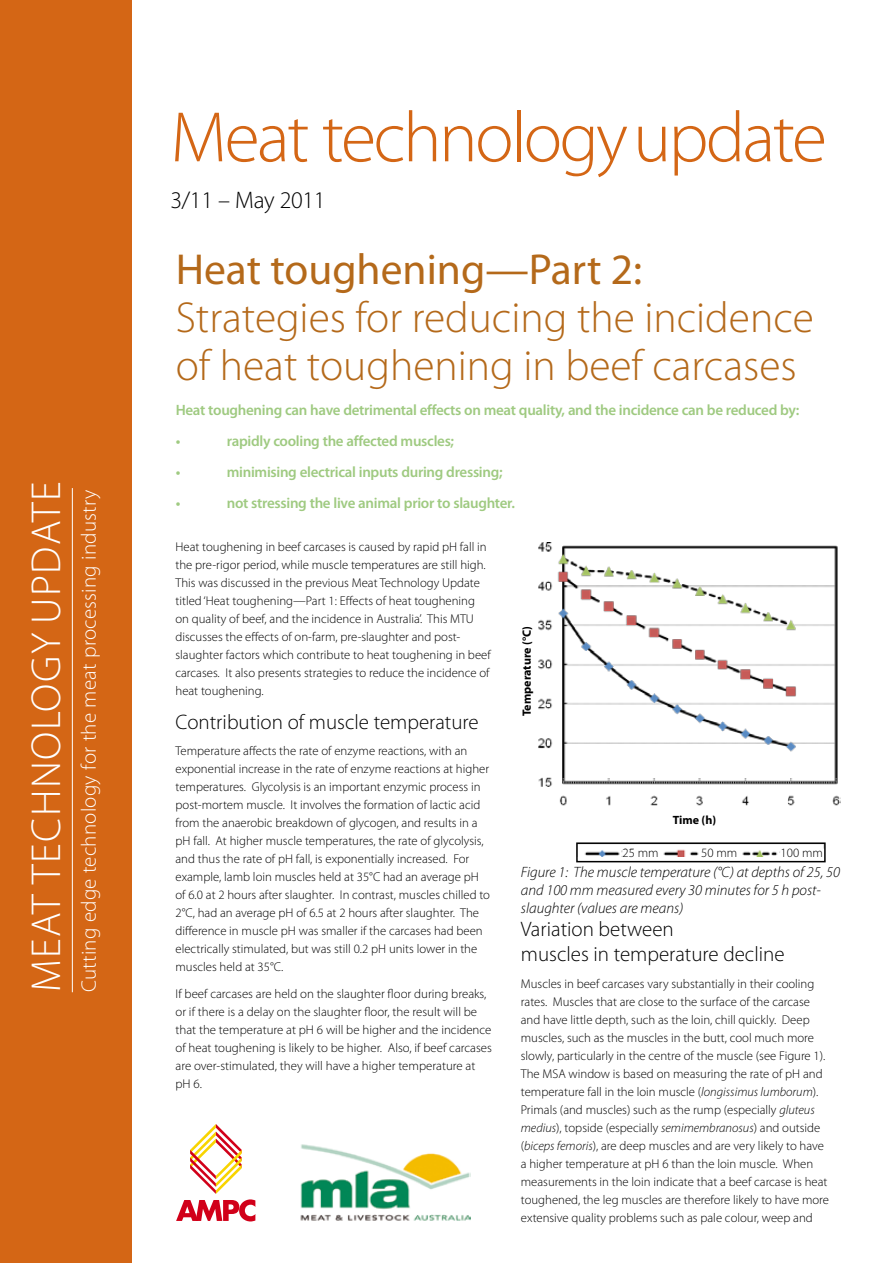
<style>
.page{position:relative;width:893px;height:1263px;background:#fff}
.page>*{position:absolute;margin:0;border:0;box-sizing:border-box;transform-origin:0 0}
.t1{font:300 72px "Myriad Pro";letter-spacing:-.035em;color:#d46615}
.t2{font:300 43.5px/48px "Myriad Pro";color:#b4691a}
.t3{font:43.5px "Myriad Pro";color:#b4691a}
.t4{font:300 42px "Myriad Pro";letter-spacing:.035em;color:#fff}
.t5{font:300 24px "Myriad Pro";letter-spacing:-.015em;color:#000}
.t6{font:300 21px/25.2px "Myriad Pro";color:#000}
.t7{font:300 21px "Myriad Pro";letter-spacing:.01em;color:#fff}
.t8{font:600 15px/31px "Myriad Pro";letter-spacing:-.02em;color:#9fca81}
.t9{font:italic 300 15px/18px "Myriad Pro";color:#000}
.t10{font:300 12.75px/18px "Myriad Pro";color:#000}
.t11{font:700 12px "Myriad Pro";color:#000}
.s1{font-style:italic}
</style>
<div class="page">
<img style="left:300px;top:1144px;width:171px;height:77px">
<svg style="left:176px;top:1124px;width:79px;height:97px"></svg>
<div style="left:0;top:0;width:132px;height:1263px;background:#d46615"></div>
<hr style="left:72px;top:488px;width:1px;height:504px;background:#fff">
<img style="left:538px;top:542px;width:303px;height:315px">
<div style="left:623px;top:850px;width:34px;height:10px;background:#fff"></div>
<div style="left:700px;top:849px;width:35px;height:10px;background:#fff"></div>
<div style="left:781px;top:849px;width:43px;height:10px;background:#fff"></div>
<div style="left:576px;top:842px;width:250px;height:20px;border:2px solid #000"></div>
<div style="left:669px;top:814px;width:50px;height:15px;background:#fff"></div>
<h3 class="t4" style="left:21px;top:992px;width:511px;rotate:-90deg">MEAT TECHNOLOGY UPDATE</h3>
<h3 class="t7" style="left:76px;top:992px;width:504px;rotate:-90deg">Cutting edge technology for the meat processing industry</h3>
<h1 class="t1" style="left:171px;top:94px;width:658px">Meat technologyupdate</h1>
<h3 class="t5" style="left:171px;top:185px;width:156px">3/11 – May 2011</h3>
<h2 class="t3" style="left:176px;top:242px;width:468px">Heat toughening—Part 2:</h2>
<h2 class="t2" style="left:176px;top:293px;width:640px">Strategies for reducing the incidence of heat toughening in beef carcases</h2>
<p class="t8" style="left:176px;top:394px;width:625px">Heat toughening can have detrimental effects on meat quality, and the incidence can be reduced by: •</p>
<p class="t8" style="left:227px;top:425px;width:229px">rapidly cooling the affected muscles;</p>
<p class="t8" style="left:176px;top:456px;width:6px">•</p>
<p class="t8" style="left:227px;top:456px;width:277px">minimising electrical inputs during dressing;</p>
<p class="t8" style="left:176px;top:487px;width:6px">•</p>
<p class="t8" style="left:227px;top:487px;width:290px">not stressing the live animal prior to slaughter.</p>
<p class="t10" style="left:176px;top:538px;width:317px">Heat toughening in beef carcases is caused by rapid pH fall in the pre-rigor period, while muscle temperatures are still high.<br>This was discussed in the previous Meat Technology Update titled ‘Heat toughening—Part 1: Effects of heat toughening on quality of beef, and the incidence in Australia’. This MTU discusses the effects of on-farm, pre-slaughter and post&shy;slaughter factors which contribute to heat toughening in beef carcases. It also presents strategies to reduce the incidence of heat toughening.</p>
<h3 class="t6" style="left:176px;top:709px;width:305px">Contribution of muscle temperature</h3>
<p class="t10" style="left:176px;top:742px;width:316px">Temperature affects the rate of enzyme reactions, with an exponential increase in the rate of enzyme reactions at higher temperatures. Glycolysis is an important enzymic process in post-mortem muscle. It involves the formation of lactic acid from the anaerobic breakdown of glycogen, and results in a pH fall. At higher muscle temperatures, the rate of glycolysis, and thus the rate of pH fall, is exponentially increased. For example, lamb loin muscles held at 35°C had an average pH of 6.0 at 2 hours after slaughter. In contrast, muscles chilled to 2°C, had an average pH of 6.5 at 2 hours after slaughter. The difference in muscle pH was smaller if the carcases had been electrically stimulated, but was still 0.2 pH units lower in the muscles held at 35°C.</p>
<p class="t10" style="left:176px;top:984px;width:318px">If beef carcases are held on the slaughter floor during breaks, or if there is a delay on the slaughter floor, the result will be that the temperature at pH 6 will be higher and the incidence of heat toughening is likely to be higher. Also, if beef carcases are over-stimulated, they will have a higher temperature at pH 6.</p>
<p class="t11" style="left:519px;top:716px;width:92px;rotate:-90deg">Temperature (°C)</p>
<p class="t11" style="left:673px;top:812px;width:45px">Time (h)</p>
<p class="t10" style="left:622px;top:844px;width:38px">25 mm</p>
<p class="t10" style="left:701px;top:844px;width:38px">50 mm</p>
<p class="t10" style="left:781px;top:844px;width:44px">100 mm</p>
<p class="t9" style="left:521px;top:863px;width:321px">Figure 1: The muscle temperature (°C) at depths of 25, 50 and 100 mm measured every 30 minutes for 5 h post&shy;slaughter (values are means)</p>
<h3 class="t6" style="left:521px;top:916px;width:265px">Variation between<br>muscles in temperature decline</h3>
<p class="t10" style="left:521px;top:974px;width:310px">Muscles in beef carcases vary substantially in their cooling rates. Muscles that are close to the surface of the carcase and have little depth, such as the loin, chill quickly. Deep muscles, such as the muscles in the butt, cool much more slowly, particularly in the centre of the muscle (see Figure 1).<br>The MSA window is based on measuring the rate of pH and temperature fall in the loin muscle (<span class="s1">longissimus lumborum</span>).<br>Primals (and muscles) such as the rump (especially <span class="s1">gluteus medius</span>), topside (especially <span class="s1">semimembranosus</span>) and outside (<span class="s1">biceps femoris</span>), are deep muscles and are very likely to have a higher temperature at pH 6 than the loin muscle. When measurements in the loin indicate that a beef carcase is heat toughened, the leg muscles are therefore likely to have more extensive quality problems such as pale colour, weep and</p>
</div>
